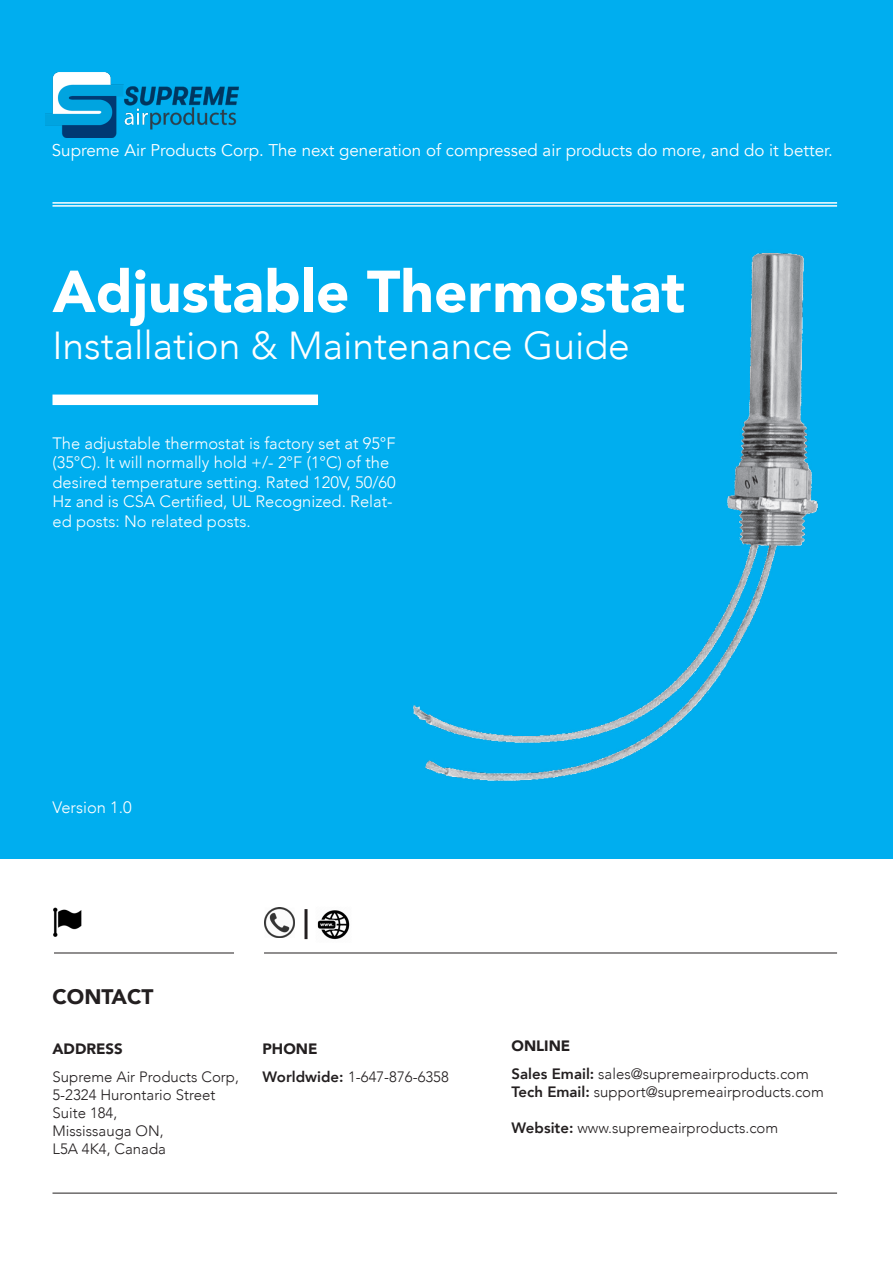
<style>
.page{position:relative;width:893px;height:1263px;background:#fff}
.page>*{position:absolute;margin:0;border:0;box-sizing:border-box;transform-origin:0 0}
.t1{font:900 58.5px "Avenir";color:#fff}
.t2{font:300 39px "Avenir";color:#fff}
.t3{font:900 21px "Avenir";color:#231f20}
.t4{font:16.95px "Avenir";color:#fff}
.t5{font:300 16.5px/19.5px "Avenir";color:#fff}
.t6{font:300 15px "Avenir";color:#231f20}
.t7{font:900 15px "Avenir";color:#231f20}
.s1{font-weight:800}
</style>
<div class="page">
<div style="left:0;top:0;width:892px;height:858px;background:#00aeef"></div>
<hr style="left:52px;top:202px;width:785px;height:2px;background:#fff">
<hr style="left:52px;top:205px;width:785px;height:2px;background:#fff">
<div style="left:52px;top:395px;width:266px;height:10px;background:#fff"></div>
<hr style="left:52px;top:1193px;width:785px;height:1px;background:#231f20">
<hr style="left:54px;top:953px;width:180px;height:1px;background:#231f20">
<hr style="left:264px;top:953px;width:573px;height:1px;background:#231f20">
<img style="left:53px;top:908px;width:29px;height:29px">
<img style="left:264px;top:908px;width:30px;height:30px">
<svg style="left:304px;top:909px;width:4px;height:30px"></svg>
<img style="left:317px;top:910px;width:33px;height:30px">
<img style="left:413px;top:253px;width:405px;height:528px">
<img style="left:45px;top:73px;width:194px;height:64px">
<p class="t4" style="left:52px;top:140px;width:782px">Supreme Air Products Corp. The next generation of compressed air products do more, and do it better.</p>
<p class="t1" style="left:52px;top:242px;width:634px">Adjustable Thermostat</p>
<p class="t2" style="left:52px;top:322px;width:579px">Installation &amp; Maintenance Guide</p>
<p class="t5" style="left:52px;top:433px;width:345px">The adjustable thermostat is factory set at 95°F (35°C). It will normally hold +/- 2°F (1°C) of the desired temperature setting. Rated 120V, 50/60<br>Hz and is CSA Certified, UL Recognized. Relat&shy;ed posts: No related posts.</p>
<p class="t5" style="left:52px;top:798px;width:81px">Version 1.0</p>
<p class="t3" style="left:52px;top:978px;width:103px">CONTACT</p>
<p class="t7" style="left:52px;top:1036px;width:72px">ADDRESS</p>
<p class="t6" style="left:52px;top:1068px;width:188px">Supreme Air Products Corp,</p>
<p class="t6" style="left:52px;top:1086px;width:164px">5-2324 Hurontario Street</p>
<p class="t6" style="left:52px;top:1104px;width:66px">Suite 184,</p>
<p class="t6" style="left:52px;top:1122px;width:113px">Mississauga ON,</p>
<p class="t6" style="left:52px;top:1140px;width:115px">L5A 4K4, Canada</p>
<p class="t7" style="left:262px;top:1036px;width:56px">PHONE</p>
<p class="t6" style="left:262px;top:1068px;width:188px"><span class="s1">Worldwide:</span> 1-647-876-6358</p>
<p class="t7" style="left:512px;top:1033px;width:60px">ONLINE</p>
<p class="t6" style="left:512px;top:1065px;width:299px"><span class="s1">Sales Email:</span> sales@supremeairproducts.com</p>
<p class="t6" style="left:512px;top:1083px;width:314px"><span class="s1">Tech Email:</span> support@supremeairproducts.com</p>
<p class="t6" style="left:512px;top:1119px;width:268px"><span class="s1">Website:</span> www.supremeairproducts.com</p>
</div>
